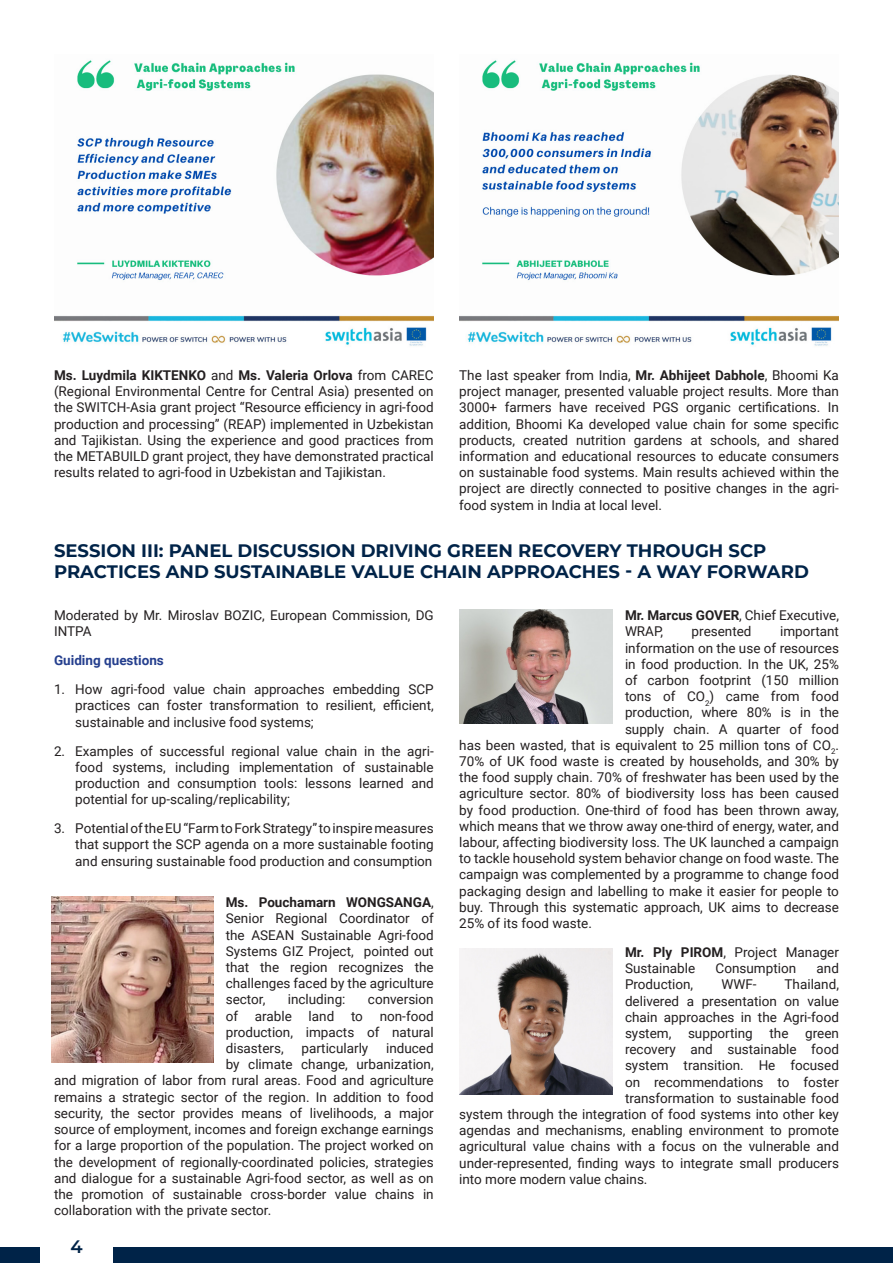
<style>
.page{position:relative;width:893px;height:1263px;background:#fff}
.page>*{position:absolute;margin:0;border:0;box-sizing:border-box;transform-origin:0 0}
.t1{font:700 18px/21.6px "Montserrat";color:#002348}
.t2{font:600 18px "Montserrat";color:#002348}
.t3{font:13.5px/16.2px "Roboto";color:#231f20;text-align:justify}
.t4{font:700 13.5px "Roboto";color:#253f8e}
.s1{font-weight:700}
</style>
<div class="page">
<div style="left:0;top:1247px;width:893px;height:16px;background:#002348"></div>
<div style="left:40px;top:1224px;width:73px;height:39px;background:#fff"></div>
<img style="left:54px;top:60px;width:380px;height:286px">
<img style="left:459px;top:60px;width:380px;height:286px">
<img style="left:51px;top:896px;width:162px;height:166px">
<img style="left:459px;top:609px;width:153px;height:114px">
<img style="left:459px;top:948px;width:153px;height:147px">
<p class="t3" style="left:54px;top:367px;width:381px"><span class="s1">Ms. Luydmila KIKTENKO</span> and <span class="s1">Ms. Valeria Orlova</span> from CAREC (Regional Environmental Centre for Central Asia) presented on the SWITCH-Asia grant project “Resource efficiency in agri-food production and processing” (REAP) implemented in Uzbekistan and Tajikistan. Using the experience and good practices from the METABUILD grant project, they have demonstrated practical results related to agri-food in Uzbekistan and Tajikistan.</p>
<p class="t3" style="left:459px;top:367px;width:381px">The last speaker from India, <span class="s1">Mr. Abhijeet Dabhole</span>, Bhoomi Ka project manager, presented valuable project results. More than 3000+ farmers have received PGS organic certifications. In addition, Bhoomi Ka developed value chain for some specific products, created nutrition gardens at schools, and shared information and educational resources to educate consumers on sustainable food systems. Main results achieved within the project are directly connected to positive changes in the agri&shy;food system in India at local level.</p>
<p class="t1" style="left:54px;top:539px;width:756px">SESSION III: PANEL DISCUSSION DRIVING GREEN RECOVERY THROUGH SCP<br>PRACTICES AND SUSTAINABLE VALUE CHAIN APPROACHES - A WAY FORWARD</p>
<p class="t3" style="left:54px;top:607px;width:381px">Moderated by Mr. Miroslav BOZIC, European Commission, DG<br>INTPA</p>
<p class="t4" style="left:54px;top:651px;width:111px">Guiding questions</p>
<p class="t3" style="left:75px;top:681px;width:360px;text-indent:-21px">1. How agri-food value chain approaches embedding SCP practices can foster transformation to resilient, efficient, sustainable and inclusive food systems;</p>
<p class="t3" style="left:75px;top:742px;width:360px;text-indent:-21px">2. Examples of successful regional value chain in the agri&shy;food systems, including implementation of sustainable production and consumption tools: lessons learned and potential for up-scaling/replicability;</p>
<p class="t3" style="left:75px;top:820px;width:360px;text-indent:-21px">3. Potential of the EU “Farm to Fork Strategy” to inspire measures that support the SCP agenda on a more sustainable footing and ensuring sustainable food production and consumption</p>
<p class="t3" style="left:226px;top:894px;width:209px"><span class="s1">Ms. Pouchamarn WONGSANGA</span>, Senior Regional Coordinator of the ASEAN Sustainable Agri-food Systems GIZ Project, pointed out that the region recognizes the challenges faced by the agriculture sector,</p>
<p class="t3" style="left:625px;top:607px;width:215px"><span class="s1">Mr. Marcus GOVER</span>, Chief Executive,<br>WRAP,</p>
<p class="t3" style="left:692px;top:623px;width:61px">presented</p>
<p class="t3" style="left:780px;top:623px;width:60px">important</p>
<p class="t3" style="left:625px;top:639px;width:215px">information on the use of resources</p>
<p class="t3" style="left:625px;top:655px;width:215px">in food production. In the UK, 25%</p>
<p class="t3" style="left:625px;top:671px;width:215px">of carbon footprint (150 million</p>
<p class="t3" style="left:625px;top:688px;width:215px">tons of CO<sub>2</sub>) came from food</p>
<p class="t3" style="left:625px;top:704px;width:215px">production, where 80% is in the</p>
<p class="t3" style="left:625px;top:720px;width:215px">supply chain. A quarter of food</p>
<p class="t3" style="left:459px;top:736px;width:381px">has been wasted, that is equivalent to 25 million tons of CO<sub>2</sub>.</p>
<p class="t3" style="left:459px;top:752px;width:381px">70% of UK food waste is created by households, and 30% by</p>
<p class="t3" style="left:459px;top:769px;width:381px">the food supply chain. 70% of freshwater has been used by the</p>
<p class="t3" style="left:459px;top:785px;width:381px">agriculture sector. 80% of biodiversity loss has been caused</p>
<p class="t3" style="left:459px;top:801px;width:381px">by food production. One-third of food has been thrown away,</p>
<p class="t3" style="left:459px;top:817px;width:381px">which means that we throw away one-third of energy, water, and</p>
<p class="t3" style="left:459px;top:833px;width:381px">labour, affecting biodiversity loss. The UK launched a campaign</p>
<p class="t3" style="left:459px;top:850px;width:381px">to tackle household system behavior change on food waste. The</p>
<p class="t3" style="left:459px;top:866px;width:381px">campaign was complemented by a programme to change food</p>
<p class="t3" style="left:459px;top:882px;width:381px">packaging design and labelling to make it easier for people to</p>
<p class="t3" style="left:459px;top:898px;width:381px">buy. Through this systematic approach, UK aims to decrease</p>
<p class="t3" style="left:459px;top:914px;width:134px">25% of its food waste.</p>
<p class="t3" style="left:625px;top:943px;width:215px"><span class="s1">Mr. Ply PIROM</span>, Project Manager<br>Sustainable</p>
<p class="t3" style="left:716px;top:960px;width:82px">Consumption</p>
<p class="t3" style="left:817px;top:960px;width:24px">and</p>
<p class="t3" style="left:625px;top:976px;width:70px">Production,</p>
<p class="t3" style="left:721px;top:976px;width:37px">WWF-</p>
<p class="t3" style="left:784px;top:976px;width:56px">Thailand,</p>
<p class="t3" style="left:625px;top:992px;width:215px">delivered a presentation on value</p>
<p class="t3" style="left:625px;top:1008px;width:215px">chain approaches in the Agri-food</p>
<p class="t3" style="left:625px;top:1024px;width:215px">system, supporting the green</p>
<p class="t3" style="left:625px;top:1041px;width:215px">recovery and sustainable food</p>
<p class="t3" style="left:625px;top:1057px;width:215px">system transition. He focused</p>
<p class="t3" style="left:625px;top:1073px;width:215px">on recommendations to foster</p>
<p class="t3" style="left:625px;top:1089px;width:215px">transformation to sustainable food</p>
<p class="t3" style="left:459px;top:1105px;width:381px">system through the integration of food systems into other key</p>
<p class="t3" style="left:459px;top:1122px;width:381px">agendas and mechanisms, enabling environment to promote</p>
<p class="t3" style="left:459px;top:1138px;width:381px">agricultural value chains with a focus on the vulnerable and</p>
<p class="t3" style="left:459px;top:1154px;width:381px">under-represented, finding ways to integrate small producers</p>
<p class="t3" style="left:459px;top:1170px;width:190px">into more modern value chains.</p>
<p class="t3" style="left:288px;top:991px;width:59px">including:</p>
<p class="t3" style="left:226px;top:991px;width:209px;text-indent:142px">conversion of arable land to non-food production, impacts of natural disasters,</p>
<p class="t3" style="left:301px;top:1040px;width:68px">particularly</p>
<p class="t3" style="left:386px;top:1040px;width:49px">induced</p>
<p class="t3" style="left:226px;top:1056px;width:209px">by climate change, urbanization,</p>
<p class="t3" style="left:54px;top:1072px;width:381px">and migration of labor from rural areas. Food and agriculture</p>
<p class="t3" style="left:54px;top:1088px;width:381px">remains a strategic sector of the region. In addition to food</p>
<p class="t3" style="left:54px;top:1104px;width:381px">security, the sector provides means of livelihoods, a major</p>
<p class="t3" style="left:54px;top:1121px;width:381px">source of employment, incomes and foreign exchange earnings</p>
<p class="t3" style="left:54px;top:1137px;width:381px">for a large proportion of the population. The project worked on</p>
<p class="t3" style="left:54px;top:1153px;width:381px">the development of regionally-coordinated policies, strategies</p>
<p class="t3" style="left:54px;top:1169px;width:381px">and dialogue for a sustainable Agri-food sector, as well as on</p>
<p class="t3" style="left:54px;top:1185px;width:381px">the promotion of sustainable cross-border value chains in</p>
<p class="t3" style="left:54px;top:1202px;width:219px">collaboration with the private sector.</p>
<h1 class="t2" style="left:70px;top:1234px;width:14px">4</h1>
</div>
